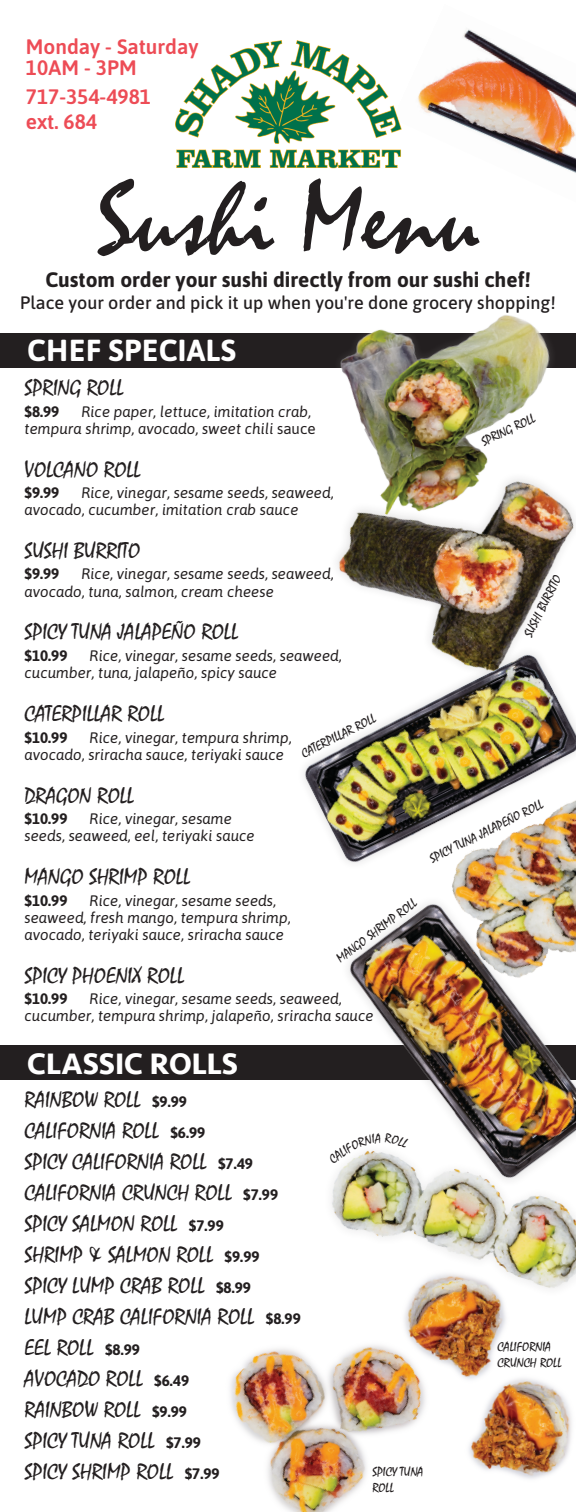
<style>
.page{position:relative;width:576px;height:1512px;background:#fff}
.page>*{position:absolute;margin:0;border:0;box-sizing:border-box;transform-origin:0 0}
.t1{font:104.4px "Mistral";color:#231f20}
.t2{font:700 30.4px "Asap";letter-spacing:.01em;color:#fff}
.t3{font:700 30.4px "Seravek";color:#fff}
.t4{font:22.8px/31px "Mistral";color:#231f20}
.t5{font:700 20.8px "Asap";color:#231f20}
.t6{font:600 20.8px/21px "Asap";color:#ed4c56}
.t7{font:500 18px "Asap";color:#231f20}
.t8{font:italic 15.2px/17px "Asap";color:#231f20}
.t9{font:700 15.2px "Asap";color:#231f20}
.t10{font:13.4px/16px "Mistral";color:#231f20}
.t11{font:13.2px "Mistral";color:#231f20}
.s1{font-style:normal}
.s2{font-family:"Asap";font-weight:700;font-size:15.2px}
</style>
<div class="page">
<img style="left:230px;top:1345px;width:196px;height:167px">
<img style="left:331px;top:1175px;width:245px;height:114px">
<img style="left:337px;top:502px;width:238px;height:144px">
<div style="left:0;top:333px;width:576px;height:34px;background:#231f20"></div>
<div style="left:0;top:1045px;width:576px;height:35px;background:#231f20"></div>
<img style="left:315px;top:315px;width:248px;height:228px">
<img style="left:304px;top:648px;width:272px;height:215px">
<img style="left:338px;top:903px;width:238px;height:287px">
<img style="left:442px;top:798px;width:134px;height:191px">
<img style="left:469px;top:1379px;width:103px;height:100px">
<img style="left:380px;top:1244px;width:149px;height:153px">
<img style="left:401px;top:29px;width:175px;height:144px">
<img style="left:175px;top:40px;width:226px;height:129px">
<svg style="left:338px;top:1133px;width:71px;height:32px"></svg>
<h3 class="t6" style="left:26px;top:36px;width:174px">Monday - Saturday<br>10AM - 3PM</h3>
<h3 class="t6" style="left:26px;top:83px;width:127px;line-height:24.8px">717-354-4981 ext. 684</h3>
<h1 class="t1" style="left:97px;top:157px;width:384px">Sushi Menu</h1>
<h3 class="t5" style="left:45px;top:265px;width:487px">Custom order your sushi directly from our sushi chef!</h3>
<p class="t7" style="left:20px;top:290px;width:537px">Place your order and pick it up when you're done grocery shopping!</p>
<h2 class="t2" style="left:27px;top:329px;width:210px">CHEF SPECIALS</h2>
<h3 class="t4" style="left:25px;top:373px;width:101px">SPRING ROLL</h3>
<p class="t9" style="left:25px;top:401px;width:36px">$8.99</p>
<p class="t8" style="left:25px;top:403px;width:293px;text-indent:57px">Rice paper, lettuce, imitation crab, tempura shrimp, avocado, sweet chili <span class="s1">sauce</span></p>
<h3 class="t4" style="left:25px;top:454px;width:118px">VOLCANO ROLL</h3>
<p class="t9" style="left:25px;top:482px;width:36px">$9.99</p>
<p class="t8" style="left:25px;top:484px;width:311px;text-indent:57px">Rice, vinegar, sesame seeds, seaweed, avocado, cucumber, imitation crab sauce</p>
<h3 class="t4" style="left:25px;top:536px;width:117px">SUSHI BURRITO</h3>
<p class="t9" style="left:25px;top:563px;width:36px">$9.99</p>
<p class="t8" style="left:25px;top:565px;width:311px;text-indent:57px">Rice, vinegar, sesame seeds, seaweed, avocado, tuna, salmon, cream cheese</p>
<h3 class="t4" style="left:25px;top:617px;width:215px">SPICY TUNA JALAPEÑO ROLL</h3>
<p class="t9" style="left:25px;top:645px;width:45px">$10.99</p>
<p class="t8" style="left:25px;top:647px;width:319px;text-indent:65px">Rice, vinegar, sesame seeds, seaweed, cucumber, tuna, jalapeño, spicy sauce</p>
<h3 class="t4" style="left:25px;top:699px;width:141px">CATERPILLAR ROLL</h3>
<p class="t9" style="left:25px;top:727px;width:45px">$10.99</p>
<p class="t11" style="left:299px;top:746px;width:83px;rotate:-26deg">CATERPILLAR ROLL</p>
<p class="t8" style="left:25px;top:728px;width:269px;text-indent:65px">Rice, vinegar, tempura shrimp, avocado, sriracha sauce, teriyaki sauce</p>
<h3 class="t4" style="left:25px;top:780px;width:111px">DRAGON ROLL</h3>
<p class="t9" style="left:25px;top:808px;width:45px">$10.99</p>
<p class="t8" style="left:25px;top:810px;width:232px;text-indent:65px">Rice, vinegar, sesame seeds, seaweed, eel, teriyaki sauce</p>
<h3 class="t4" style="left:25px;top:862px;width:167px">MANGO SHRIMP ROLL</h3>
<p class="t9" style="left:25px;top:889px;width:45px">$10.99</p>
<p class="t8" style="left:25px;top:891px;width:268px;text-indent:65px">Rice, vinegar, sesame seeds, seaweed, fresh mango, tempura shrimp, avocado, teriyaki sauce, sriracha sauce</p>
<p class="t11" style="left:333px;top:953px;width:98px;rotate:-37deg">MANGO SHRIMP ROLL</p>
<h3 class="t4" style="left:25px;top:960px;width:161px">SPICY PHOENIX ROLL</h3>
<p class="t9" style="left:25px;top:988px;width:45px">$10.99</p>
<p class="t8" style="left:25px;top:990px;width:351px;text-indent:65px">Rice, vinegar, sesame seeds, seaweed, cucumber, tempura shrimp, jalapeño, sriracha sauce</p>
<p class="t10" style="left:479px;top:435px;width:59px;rotate:-25deg">SPRING ROLL</p>
<p class="t11" style="left:521px;top:632px;width:69px;rotate:-63deg">SUSHI BURRITO</p>
<p class="t11" style="left:427px;top:851px;width:126px;rotate:-26deg">SPICY TUNA JALAPEÑO ROLL</p>
<h2 class="t3" style="left:27px;top:1039px;width:212px">CLASSIC ROLLS</h2>
<p class="t4" style="left:25px;top:1084px;width:278px">RAINBOW ROLL <span class="s2">$9.99<br></span>CALIFORNIA ROLL <span class="s2">$6.99<br></span>SPICY CALIFORNIA ROLL <span class="s2">$7.49<br></span>CALIFORNIA CRUNCH ROLL <span class="s2">$7.99<br></span>SPICY SALMON ROLL <span class="s2">$7.99<br></span>SHRIMP &amp; SALMON ROLL <span class="s2">$9.99<br></span>SPICY LUMP CRAB ROLL <span class="s2">$8.99<br></span>LUMP CRAB CALIFORNIA ROLL <span class="s2">$8.99<br></span>EEL ROLL <span class="s2">$8.99<br></span>AVOCADO ROLL <span class="s2">$6.49<br></span>RAINBOW ROLL <span class="s2">$9.99<br></span>SPICY TUNA ROLL <span class="s2">$7.99<br></span>SPICY SHRIMP ROLL <span class="s2">$7.99</span></p>
<p class="t10" style="left:372px;top:1464px;width:53px">SPICY TUNA<br>ROLL</p>
<p class="t10" style="left:498px;top:1339px;width:66px">CALIFORNIA<br>CRUNCH ROLL</p>
</div>
